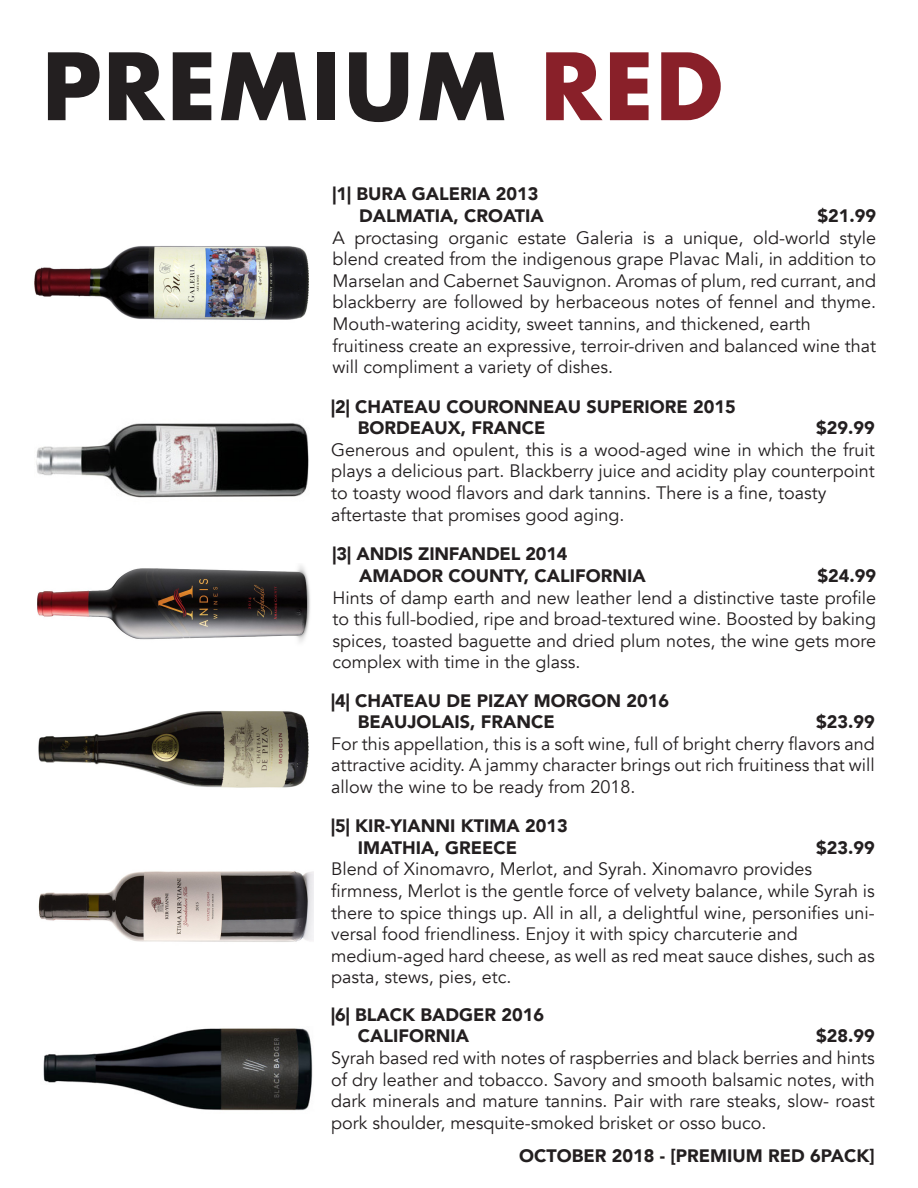
<style>
.page{position:relative;width:918px;height:1188px;background:#fff}
.page>*{position:absolute;margin:0;border:0;box-sizing:border-box;transform-origin:0 0}
.t1{font:700 90px "Futura";color:#231f20}
.t2{font:18px/21.6px "Avenir";color:#231f20;text-align:justify}
.t3{font:900 18px "Avenir";color:#231f20}
.s1{color:#892029}
</style>
<div class="page">
<img style="left:34px;top:246px;width:275px;height:74px">
<img style="left:36px;top:423px;width:273px;height:75px">
<img style="left:38px;top:565px;width:272px;height:77px">
<img style="left:38px;top:710px;width:271px;height:78px">
<img style="left:38px;top:871px;width:276px;height:71px">
<img style="left:43px;top:1028px;width:270px;height:83px">
<p class="t1" style="left:41px;top:21px;width:686px">PREMIUM <span class="s1">RED</span></p>
<p class="t3" style="left:333px;top:179px;width:207px">|1| BURA GALERIA 2013</p>
<p class="t3" style="left:359px;top:200px;width:186px">DALMATIA, CROATIA</p>
<p class="t3" style="left:818px;top:200px;width:60px">$21.99</p>
<p class="t2" style="left:333px;top:227px;width:545px">A proctasing organic estate Galeria is a unique, old-world style blend created from the indigenous grape Plavac Mali, in addition to Marselan and Cabernet Sauvignon. Aromas of plum, red currant, and blackberry are followed by herbaceous notes of fennel and thyme.<br>Mouth-watering acidity, sweet tannins, and thickened, earth</p>
<p class="t2" style="left:333px;top:335px;width:545px">fruitiness create an expressive, terroir-driven and balanced wine that will compliment a variety of dishes.</p>
<p class="t3" style="left:331px;top:391px;width:406px">|2| CHATEAU COURONNEAU SUPERIORE 2015</p>
<p class="t3" style="left:358px;top:412px;width:189px">BORDEAUX, FRANCE</p>
<p class="t3" style="left:816px;top:412px;width:60px">$29.99</p>
<p class="t2" style="left:331px;top:439px;width:545px">Generous and opulent, this is a wood-aged wine in which the fruit plays a delicious part. Blackberry juice and acidity play counterpoint to toasty wood flavors and dark tannins. There is a fine, toasty</p>
<p class="t2" style="left:331px;top:504px;width:295px">aftertaste that promises good aging.</p>
<p class="t3" style="left:333px;top:539px;width:236px">|3| ANDIS ZINFANDEL 2014</p>
<p class="t3" style="left:359px;top:560px;width:288px">AMADOR COUNTY, CALIFORNIA</p>
<p class="t3" style="left:818px;top:560px;width:60px">$24.99</p>
<p class="t2" style="left:333px;top:587px;width:545px">Hints of damp earth and new leather lend a distinctive taste profile to this full-bodied, ripe and broad-textured wine. Boosted by baking spices, toasted baguette and dried plum notes, the wine gets more complex with time in the glass.</p>
<p class="t3" style="left:331px;top:685px;width:339px">|4| CHATEAU DE PIZAY MORGON 2016</p>
<p class="t3" style="left:358px;top:706px;width:198px">BEAUJOLAIS, FRANCE</p>
<p class="t3" style="left:816px;top:706px;width:60px">$23.99</p>
<p class="t2" style="left:331px;top:733px;width:545px">For this appellation, this is a soft wine, full of bright cherry flavors and attractive acidity. A jammy character brings out rich fruitiness that will allow the wine to be ready from 2018.</p>
<p class="t3" style="left:331px;top:811px;width:238px">|5| KIR-YIANNI KTIMA 2013</p>
<p class="t3" style="left:358px;top:832px;width:161px">IMATHIA, GREECE</p>
<p class="t3" style="left:816px;top:832px;width:60px">$23.99</p>
<p class="t2" style="left:331px;top:859px;width:483px">Blend of Xinomavro, Merlot, and Syrah. Xinomavro provides</p>
<p class="t2" style="left:331px;top:880px;width:545px">firmness, Merlot is the gentle force of velvety balance, while Syrah is there to spice things up. All in all, a delightful wine, personifies uni&shy;versal food friendliness. Enjoy it with spicy charcuterie and</p>
<p class="t2" style="left:331px;top:945px;width:545px">medium-aged hard cheese, as well as red meat sauce dishes, such as pasta, stews, pies, etc.</p>
<p class="t3" style="left:331px;top:999px;width:214px">|6| BLACK BADGER 2016</p>
<p class="t3" style="left:358px;top:1021px;width:113px">CALIFORNIA</p>
<p class="t3" style="left:816px;top:1021px;width:60px">$28.99</p>
<p class="t2" style="left:331px;top:1047px;width:545px">Syrah based red with notes of raspberries and black berries and hints of dry leather and tobacco. Savory and smooth balsamic notes, with dark minerals and mature tannins. Pair with rare steaks, slow- roast pork shoulder, mesquite-smoked brisket or osso buco.</p>
<p class="t3" style="left:519px;top:1140px;width:357px">OCTOBER 2018 - [PREMIUM RED 6PACK]</p>
</div>
